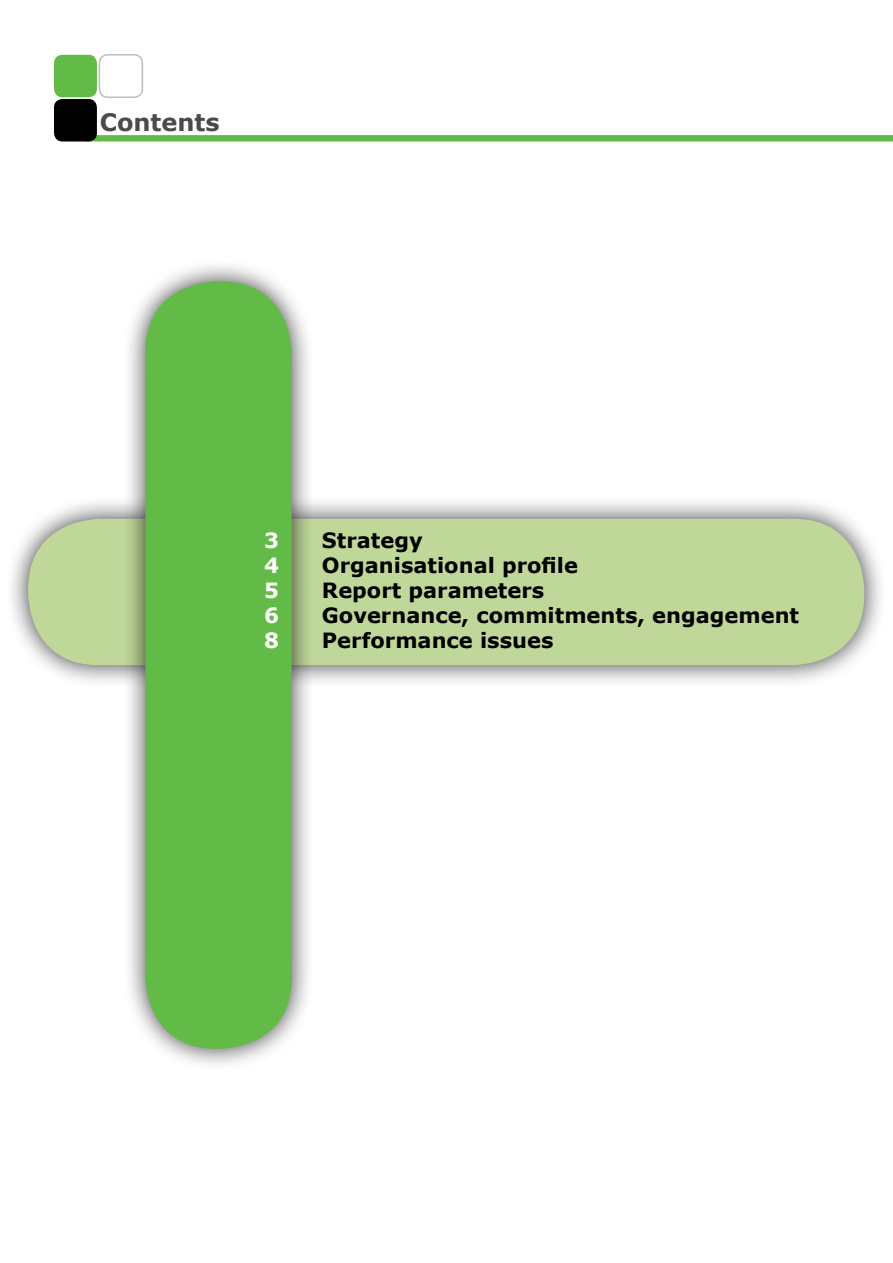
<style>
.page{position:relative;width:893px;height:1263px;background:#fff}
.page>*{position:absolute;margin:0;border:0;box-sizing:border-box;transform-origin:0 0}
.t1{font:700 24px "Verdana";color:#4b4b4c}
.t2{font:700 21px/25.2px "Verdana";color:#000}
.t3{font:700 21px/25.2px "Verdana";color:#fff;text-align:justify}
</style>
<div class="page">
<div style="left:5px;top:495px;width:882px;height:194px;background:#000;opacity:.75"></div>
<div style="left:28px;top:519px;width:836px;height:146px;background:#bfd899;border-radius:70px"></div>
<div style="left:54px;top:55px;width:43px;height:42px;background:#62bb46;border-radius:9px"></div>
<div style="left:99px;top:54px;width:44px;height:44px;border:2px solid #bdbcbe;border-radius:9px"></div>
<svg style="left:91px;top:135px;width:802px;height:6px;background:#65bc49"></svg>
<div style="left:54px;top:99px;width:43px;height:42px;background:#000;border-radius:9px"></div>
<div style="left:122px;top:259px;width:194px;height:812px;background:#000;opacity:.75"></div>
<div style="left:145px;top:281px;width:147px;height:768px;background:#62bb46;border-radius:70px"></div>
<p class="t1" style="left:100px;top:105px;width:122px">Contents</p>
<p class="t3" style="left:264px;top:527px;width:16px">3<br>4<br>5<br>6<br>8</p>
<p class="t2" style="left:322px;top:527px;width:479px">Strategy<br>Organisational profile<br>Report parameters<br>Governance, commitments, engagement<br>Performance issues</p>
</div>
